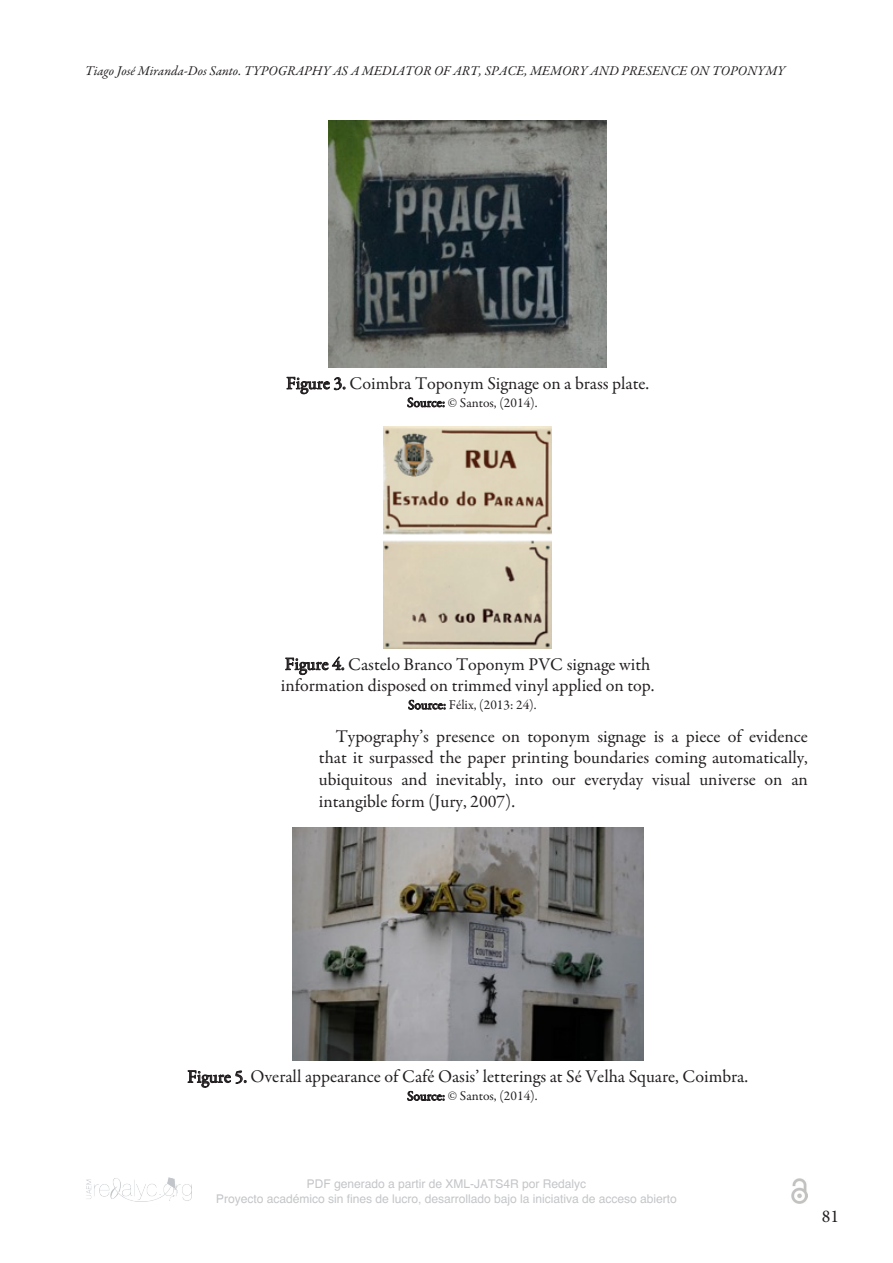
<style>
.page{position:relative;width:893px;height:1263px;background:#fff}
.page>*{position:absolute;margin:0;border:0;box-sizing:border-box;transform-origin:0 0}
.t1{font:18px/21.6px "Garamond Premr Pro";color:#231f20}
.t2{font:18px "Minion Pro";color:#231f20}
.t3{font:italic 13.5px "Garamond Premr Pro";color:#231f20}
.t4{font:13.5px "Garamond Premr Pro";color:#231f20}
.t5{font:12px/14.4px "Helvetica S";color:#c3c5c8;text-align:center}
</style>
<div class="page">
<img style="left:86px;top:1177px;width:105px;height:24px">
<img style="left:792px;top:1178px;width:16px;height:26px">
<img style="left:329px;top:121px;width:278px;height:246px">
<img style="left:384px;top:426px;width:168px;height:222px">
<img style="left:292px;top:828px;width:351px;height:233px">
<p class="t3" style="left:85px;top:62px;width:702px">Tiago José Miranda-Dos Santo. TYPOGRAPHY AS A MEDIATOR OF ART, SPACE, MEMORY AND PRESENCE ON TOPONYMY</p>
<p class="t1" style="left:286px;top:373px;width:364px">Figure 3. Coimbra Toponym Signage on a brass plate.</p>
<p class="t4" style="left:407px;top:394px;width:132px">Source: © Santos, (2014).</p>
<p class="t1" style="left:281px;top:653px;width:375px">Figure 4. Castelo Branco Toponym PVC signage with information disposed on trimmed vinyl applied on top.</p>
<p class="t4" style="left:408px;top:697px;width:130px">Source: Félix, (2013: 24).</p>
<p class="t1" style="left:319px;top:726px;width:490px;text-align:justify;text-indent:17px">Typography’s presence on toponym signage is a piece of evidence that it surpassed the paper printing boundaries coming automatically, ubiquitous and inevitably, into our everyday visual universe on an intangible form (Jury, 2007).</p>
<p class="t1" style="left:187px;top:1066px;width:562px">Figure 5. Overall appearance of Café Oasis’ letterings at Sé Velha Square, Coimbra.</p>
<p class="t4" style="left:407px;top:1088px;width:132px">Source: © Santos, (2014).</p>
<p class="t5" style="left:216px;top:1177px;width:462px">PDF generado a partir de XML-JATS4R por Redalyc<br>Proyecto académico sin fines de lucro, desarrollado bajo la iniciativa de acceso abierto</p>
<p class="t2" style="left:822px;top:1204px;width:19px">81</p>
</div>
